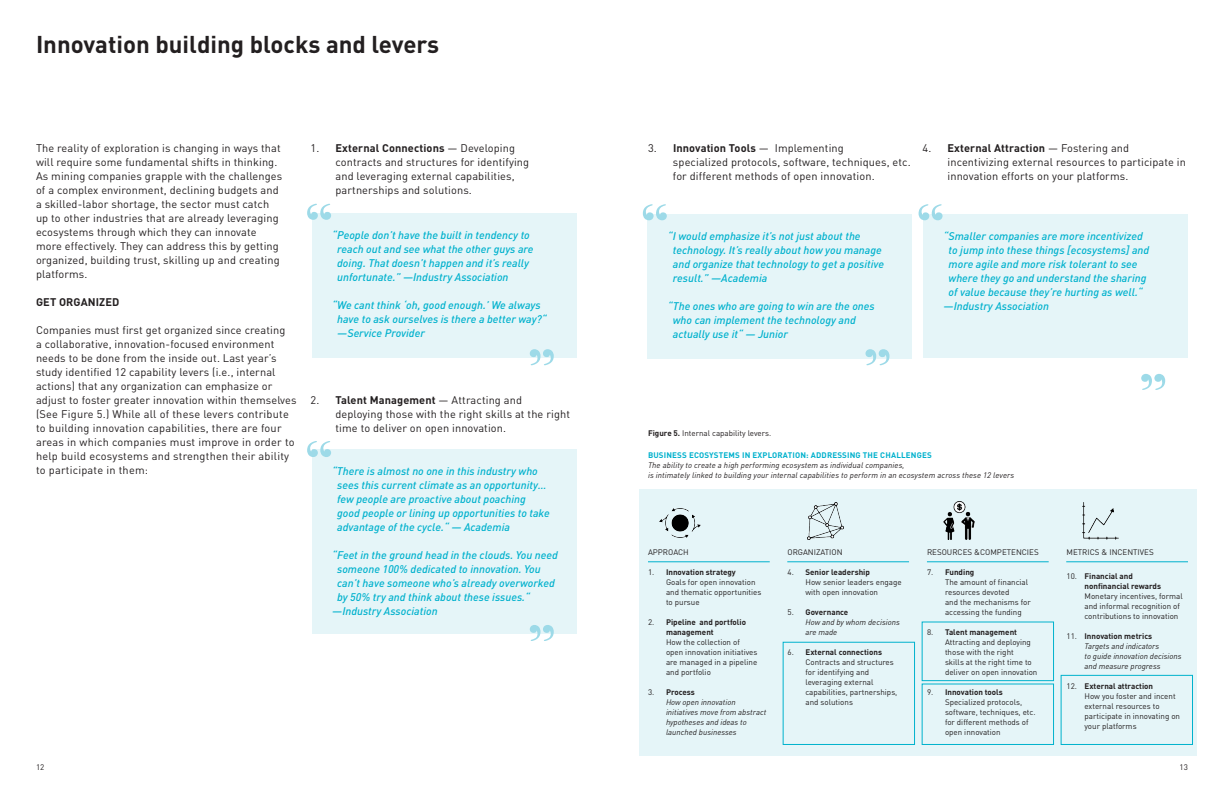
<style>
.page{position:relative;width:1224px;height:792px;background:#fff}
.page>*{position:absolute;margin:0;border:0;box-sizing:border-box;transform-origin:0 0}
._4_Section_Subhead{font:700 24px "DIN";color:#231f20}
._3_Body_Copy{font:11px/14px "DIN";letter-spacing:.01em;color:#231f20}
.Quote_body_copy_ital{font:italic 500 11px/14px "DIN";color:#00b1cd}
._3_Body_Copy-2{font:700 11px "DIN";letter-spacing:.01em;color:#231f20}
.Chart_Body_Copy{font:8px/10px "DIN";color:#231f20}
.Chart_Body_Copy-2{font:italic 8px/10px "DIN";color:#231f20}
.Chart_Body_Copy-3{font:700 8px/10px "DIN";color:#231f20}
.Chart_Figure_Title{font:8px "DIN";color:#231f20}
.Chart_Body_Copy-4{font:700 8px "DIN";letter-spacing:.02em;color:#00b1cd}
.s1{font-weight:700}
.s2{font-weight:400}
</style>
<div class="page">
<div style="left:312px;top:214px;width:264px;height:144px;background:#e5f5f8"></div>
<svg style="left:307px;top:204px;width:24px;height:16px"></svg>
<svg style="left:530px;top:349px;width:24px;height:16px"></svg>
<div style="left:312px;top:449px;width:264px;height:184px;background:#e5f5f8"></div>
<svg style="left:307px;top:441px;width:24px;height:16px"></svg>
<svg style="left:530px;top:625px;width:24px;height:16px"></svg>
<div style="left:648px;top:214px;width:264px;height:144px;background:#e5f5f8"></div>
<svg style="left:643px;top:204px;width:24px;height:16px"></svg>
<svg style="left:866px;top:349px;width:23px;height:16px"></svg>
<div style="left:923px;top:214px;width:265px;height:144px;background:#e5f5f8"></div>
<svg style="left:919px;top:204px;width:24px;height:16px"></svg>
<svg style="left:1141px;top:374px;width:24px;height:16px"></svg>
<div style="left:639px;top:490px;width:558px;height:266px;background:#e5f5f8"></div>
<img style="left:660px;top:509px;width:40px;height:29px">
<img style="left:807px;top:503px;width:37px;height:37px">
<img style="left:943px;top:501px;width:32px;height:38px">
<img style="left:1083px;top:503px;width:35px;height:36px">
<hr style="left:648px;top:562px;width:122px;height:1px;background:#00b1cd">
<hr style="left:787px;top:562px;width:122px;height:1px;background:#00b1cd">
<hr style="left:927px;top:562px;width:122px;height:1px;background:#00b1cd">
<hr style="left:1066px;top:562px;width:122px;height:1px;background:#00b1cd">
<div style="left:922px;top:684px;width:132px;height:61px;border:1px solid #00b2cd"></div>
<div style="left:783px;top:642px;width:132px;height:103px;border:1px solid #00b2cd"></div>
<div style="left:1061px;top:675px;width:132px;height:70px;border:1px solid #00b2cd"></div>
<div style="left:922px;top:622px;width:132px;height:59px;border:1px solid #00b2cd"></div>
<p class="_4_Section_Subhead" style="left:36px;top:29px;width:405px">Innovation building blocks and levers</p>
<p class="_3_Body_Copy" style="left:36px;top:141px;width:248px">The reality of exploration is changing in ways that will require some fundamental shifts in thinking.<br>As mining companies grapple with the challenges of a complex environment, declining budgets and a skilled-labor shortage, the sector must catch up to other industries that are already leveraging ecosystems through which they can innovate more effectively. They can address this by getting organized, building trust, skilling up and creating platforms.</p>
<p class="_3_Body_Copy-2" style="left:36px;top:295px;width:85px">GET ORGANIZED</p>
<p class="_3_Body_Copy" style="left:36px;top:323px;width:262px">Companies must first get organized since creating<br>a collaborative, innovation-focused environment needs to be done from the inside out. Last year’s study identified 12 capability levers (i.e., internal actions) that any organization can emphasize or adjust to foster greater innovation within themselves (See Figure 5.) While all of these levers contribute to building innovation capabilities, there are four areas in which companies must improve in order to help build ecosystems and strengthen their ability to participate in them:</p>
<p class="_3_Body_Copy" style="left:335px;top:141px;width:195px;text-indent:-25px">1. <span class="s1">External Connections</span> — Developing contracts and structures for identifying and leveraging external capabilities, partnerships and solutions.</p>
<p class="Quote_body_copy_ital" style="left:337px;top:228px;width:198px;text-indent:-5px">“People don’t have the built in tendency to reach out and see what the other guys are doing. That doesn’t happen and it’s really unfortunate.” —Industry Association</p>
<p class="Quote_body_copy_ital" style="left:337px;top:298px;width:211px;text-indent:-5px">“We cant think ‘oh, good enough.’ We always have to ask ourselves is there a better way?“ —Service Provider</p>
<p class="_3_Body_Copy" style="left:335px;top:393px;width:236px;text-indent:-25px">2. <span class="s1">Talent Management</span> — Attracting and deploying those with the right skills at the right time to deliver on open innovation.</p>
<p class="Quote_body_copy_ital" style="left:337px;top:464px;width:214px;text-indent:-5px">“There is almost no one in this industry who sees this current climate as an opportunity… few people are proactive about poaching good people or lining up opportunities to take advantage of the cycle.“ — Academia</p>
<p class="Quote_body_copy_ital" style="left:337px;top:548px;width:222px;text-indent:-5px">“Feet in the ground head in the clouds. You need someone 100% dedicated to innovation. You can’t have someone who’s already overworked by 50% try and think about these issues.“</p>
<p class="Quote_body_copy_ital" style="left:332px;top:604px;width:107px">—Industry Association</p>
<p class="_3_Body_Copy" style="left:673px;top:141px;width:239px;text-indent:-25px">3. <span class="s1">Innovation Tools</span> — Implementing<br>specialized protocols, software, techniques, etc. for different methods of open innovation.</p>
<p class="_3_Body_Copy" style="left:947px;top:141px;width:240px;text-indent:-25px">4. <span class="s1">External Attraction</span> — Fostering and incentivizing external resources to participate in innovation efforts on your platforms.</p>
<p class="Quote_body_copy_ital" style="left:673px;top:228px;width:213px;text-indent:-5px">“I would emphasize it’s not just about the technology. It’s really about how you manage and organize that technology to get a positive result.” —Academia</p>
<p class="Quote_body_copy_ital" style="left:673px;top:298px;width:203px;text-indent:-5px">“The ones who are going to win are the ones who can implement the technology and actually use it“ — Junior</p>
<p class="Quote_body_copy_ital" style="left:949px;top:228px;width:202px;text-indent:-5px">“Smaller companies are more incentivized to jump into these things [ecosystems] and more agile and more risk tolerant to see where they go and understand the sharing of value because they’re hurting as well.“</p>
<p class="Quote_body_copy_ital" style="left:944px;top:298px;width:107px">—Industry Association</p>
<p class="Chart_Figure_Title" style="left:648px;top:428px;width:125px"><span class="s1">Figure 5.</span> Internal capability levers.</p>
<p class="Chart_Body_Copy-4" style="left:648px;top:450px;width:285px">BUSINESS ECOSYSTEMS IN EXPLORATION: ADDRESSING THE CHALLENGES</p>
<p class="Chart_Body_Copy-2" style="left:648px;top:460px;width:368px">The ability to create a high performing ecosystem as individual companies,<br>is intimately linked to building your internal capabilities to perform in an ecosystem across these 12 levers</p>
<p class="Chart_Figure_Title" style="left:648px;top:547px;width:42px">APPROACH</p>
<p class="Chart_Body_Copy-3" style="left:648px;top:566px;width:89px"><span class="s2">1.</span> Innovation strategy</p>
<p class="Chart_Body_Copy" style="left:666px;top:577px;width:97px">Goals for open innovation and thematic opportunities to pursue</p>
<p class="Chart_Body_Copy-3" style="left:666px;top:616px;width:82px;text-indent:-18px"><span class="s2">2.</span> Pipeline and portfolio management</p>
<p class="Chart_Body_Copy" style="left:666px;top:637px;width:93px">How the collection of open innovation initiatives are managed in a pipeline and portfolio</p>
<p class="Chart_Body_Copy-3" style="left:648px;top:686px;width:48px"><span class="s2">3.</span> Process</p>
<p class="Chart_Body_Copy-2" style="left:666px;top:697px;width:102px">How open innovation initiatives move from abstract hypotheses and ideas to launched businesses</p>
<p class="Chart_Figure_Title" style="left:788px;top:547px;width:57px">ORGANIZATION</p>
<p class="Chart_Body_Copy-3" style="left:788px;top:566px;width:84px"><span class="s2">4.</span> Senior leadership</p>
<p class="Chart_Body_Copy" style="left:806px;top:577px;width:98px">How senior leaders engage with open innovation</p>
<p class="Chart_Body_Copy-3" style="left:788px;top:606px;width:62px"><span class="s2">5.</span> Governance</p>
<p class="Chart_Body_Copy-2" style="left:806px;top:617px;width:96px">How and by whom decisions are made</p>
<p class="Chart_Body_Copy-3" style="left:788px;top:646px;width:96px"><span class="s2">6.</span> External connections</p>
<p class="Chart_Body_Copy" style="left:806px;top:657px;width:93px">Contracts and structures for identifying and leveraging external capabilities, partnerships, and solutions</p>
<p class="Chart_Figure_Title" style="left:927px;top:547px;width:113px">RESOURCES &amp;COMPETENCIES</p>
<p class="Chart_Body_Copy-3" style="left:927px;top:566px;width:49px"><span class="s2">7.</span> Funding</p>
<p class="Chart_Body_Copy" style="left:945px;top:577px;width:87px">The amount of financial resources devoted<br>and the mechanisms for accessing the funding</p>
<p class="Chart_Body_Copy-3" style="left:927px;top:626px;width:92px"><span class="s2">8.</span> Talent management</p>
<p class="Chart_Body_Copy" style="left:945px;top:637px;width:94px">Attracting and deploying those with the right<br>skills at the right time to deliver on open innovation</p>
<p class="Chart_Body_Copy-3" style="left:927px;top:686px;width:77px"><span class="s2">9.</span> Innovation tools</p>
<p class="Chart_Body_Copy" style="left:945px;top:697px;width:92px">Specialized protocols, software, techniques, etc. for different methods of open innovation</p>
<p class="Chart_Figure_Title" style="left:1066px;top:547px;width:89px">METRICS &amp; INCENTIVES</p>
<p class="Chart_Body_Copy-3" style="left:1084px;top:570px;width:78px;text-indent:-18px"><span class="s2">10.</span> Financial and nonfinancial rewards</p>
<p class="Chart_Body_Copy" style="left:1084px;top:591px;width:100px">Monetary incentives, formal and informal recognition of contributions to innovation</p>
<p class="Chart_Body_Copy-3" style="left:1066px;top:630px;width:87px"><span class="s2">11.</span> Innovation metrics</p>
<p class="Chart_Body_Copy-2" style="left:1084px;top:641px;width:99px">Targets and indicators<br>to guide innovation decisions and measure progress</p>
<p class="Chart_Body_Copy-3" style="left:1066px;top:680px;width:88px"><span class="s2">12.</span> External attraction</p>
<p class="Chart_Body_Copy" style="left:1084px;top:691px;width:97px">How you foster and incent external resources to participate in innovating on your platforms</p>
<p class="Chart_Body_Copy" style="left:36px;top:762px;width:10px">12</p>
<p class="Chart_Body_Copy" style="left:1180px;top:762px;width:10px">13</p>
</div>
